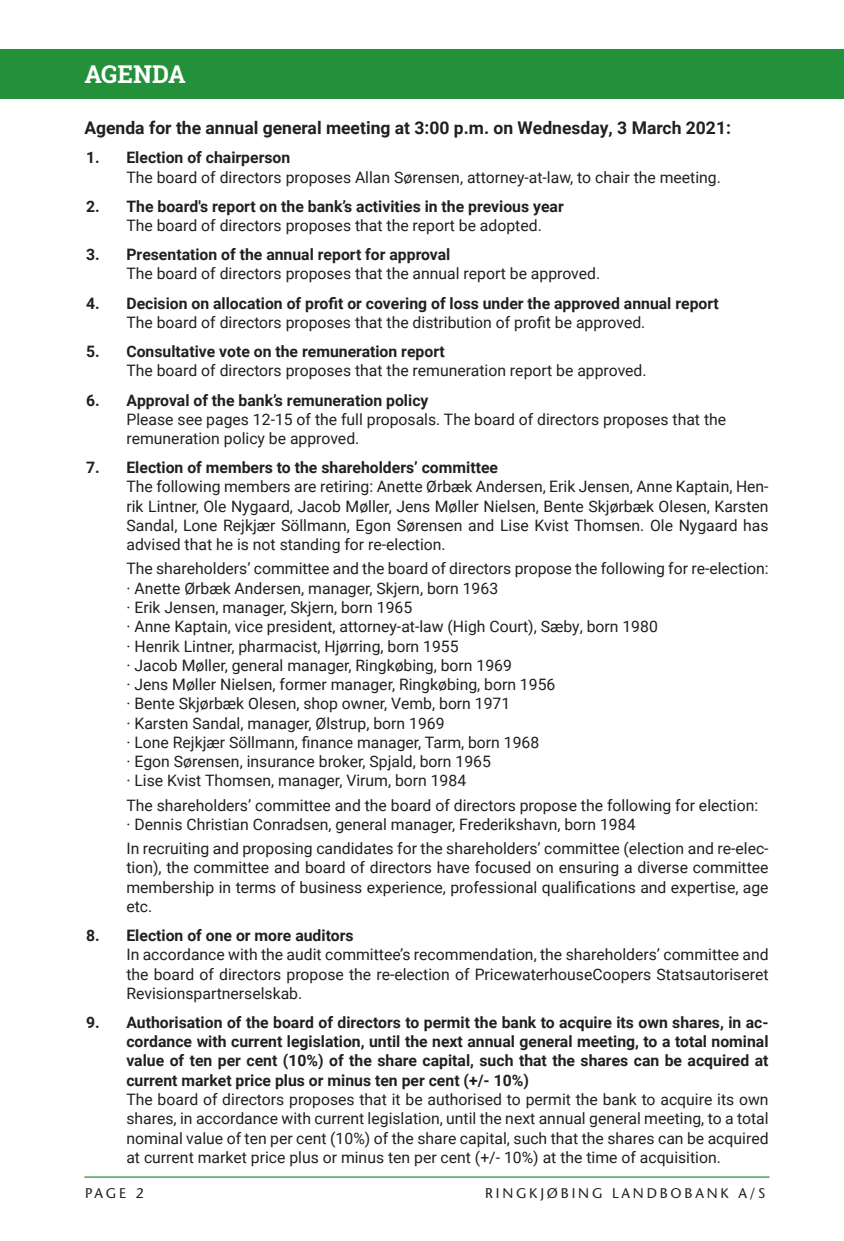
<style>
.page{position:relative;width:844px;height:1241px;background:#fff}
.page>*{position:absolute;margin:0;border:0;box-sizing:border-box;transform-origin:0 0}
.t1{font:700 24.5px "Roboto Slab";color:#fff}
.t2{font:700 17.5px "Roboto";color:#231f20}
.t3{font:15.75px/19.2px "Roboto";color:#231f20;text-align:justify}
.t4{font:700 15.75px/19.2px "Roboto";color:#231f20;text-align:justify}
.t5{font:500 14px "Stone Sans Std";letter-spacing:.2em;color:#231f20}
</style>
<div class="page">
<hr style="left:84px;top:1176px;width:685px;height:1px;background:#23913a">
<div style="left:0;top:50px;width:843px;height:49px;background:#23913a"></div>
<h1 class="t1" style="left:84px;top:57px;width:103px">AGENDA</h1>
<p class="t2" style="left:84px;top:116px;width:648px">Agenda for the annual general meeting at 3:00 p.m. on Wednesday, 3 March 2021:</p>
<p class="t4" style="left:86px;top:147px;width:205px">1. Election of chairperson</p>
<p class="t3" style="left:126px;top:167px;width:596px">The board of directors proposes Allan Sørensen, attorney-at-law, to chair the meeting.</p>
<p class="t4" style="left:86px;top:196px;width:479px">2. The board's report on the bank’s activities in the previous year</p>
<p class="t3" style="left:126px;top:215px;width:417px">The board of directors proposes that the report be adopted.</p>
<p class="t4" style="left:86px;top:244px;width:366px">3. Presentation of the annual report for approval</p>
<p class="t3" style="left:126px;top:263px;width:475px">The board of directors proposes that the annual report be approved.</p>
<p class="t4" style="left:86px;top:293px;width:634px">4. Decision on allocation of profit or covering of loss under the approved annual report</p>
<p class="t3" style="left:126px;top:312px;width:520px">The board of directors proposes that the distribution of profit be approved.</p>
<p class="t4" style="left:86px;top:341px;width:360px">5. Consultative vote on the remuneration report</p>
<p class="t3" style="left:126px;top:360px;width:521px">The board of directors proposes that the remuneration report be approved.</p>
<p class="t4" style="left:86px;top:389px;width:344px">6. Approval of the bank’s remuneration policy</p>
<p class="t3" style="left:126px;top:409px;width:601px">Please see pages 12-15 of the full proposals. The board of directors proposes that the remuneration policy be approved.</p>
<p class="t4" style="left:86px;top:457px;width:413px">7. Election of members to the shareholders’ committee</p>
<p class="t3" style="left:126px;top:476px;width:643px">The following members are retiring: Anette Ørbæk Andersen, Erik Jensen, Anne Kaptain, Hen&shy;rik Lintner, Ole Nygaard, Jacob Møller, Jens Møller Nielsen, Bente Skjørbæk Olesen, Karsten Sandal, Lone Rejkjær Söllmann, Egon Sørensen and Lise Kvist Thomsen. Ole Nygaard has advised that he is not standing for re-election.</p>
<p class="t3" style="left:126px;top:558px;width:643px;text-align:left">The shareholders’ committee and the board of directors propose the following for re-election: · Anette Ørbæk Andersen, manager, Skjern, born 1963<br>· Erik Jensen, manager, Skjern, born 1965<br>· Anne Kaptain, vice president, attorney-at-law (High Court), Sæby, born 1980<br>· Henrik Lintner, pharmacist, Hjørring, born 1955<br>· Jacob Møller, general manager, Ringkøbing, born 1969<br>· Jens Møller Nielsen, former manager, Ringkøbing, born 1956<br>· Bente Skjørbæk Olesen, shop owner, Vemb, born 1971<br>· Karsten Sandal, manager, Ølstrup, born 1969<br>· Lone Rejkjær Söllmann, finance manager, Tarm, born 1968<br>· Egon Sørensen, insurance broker, Spjald, born 1965<br>· Lise Kvist Thomsen, manager, Virum, born 1984</p>
<p class="t3" style="left:126px;top:794px;width:633px">The shareholders’ committee and the board of directors propose the following for election: · Dennis Christian Conradsen, general manager, Frederikshavn, born 1984</p>
<p class="t3" style="left:126px;top:838px;width:643px">In recruiting and proposing candidates for the shareholders’ committee (election and re-elec&shy;tion), the committee and board of directors have focused on ensuring a diverse committee membership in terms of business experience, professional qualifications and expertise, age etc.</p>
<p class="t4" style="left:86px;top:925px;width:269px">8. Election of one or more auditors</p>
<p class="t3" style="left:126px;top:944px;width:643px">In accordance with the audit committee’s recommendation, the shareholders’ committee and the board of directors propose the re-election of PricewaterhouseCoopers Statsautoriseret Revisionspartnerselskab.</p>
<p class="t4" style="left:126px;top:1011px;width:643px;text-indent:-40px">9. Authorisation of the board of directors to permit the bank to acquire its own shares, in ac&shy;cordance with current legislation, until the next annual general meeting, to a total nominal value of ten per cent (10%) of the share capital, such that the shares can be acquired at current market price plus or minus ten per cent (+/- 10%)</p>
<p class="t3" style="left:126px;top:1088px;width:643px">The board of directors proposes that it be authorised to permit the bank to acquire its own shares, in accordance with current legislation, until the next annual general meeting, to a total nominal value of ten per cent (10%) of the share capital, such that the shares can be acquired at current market price plus or minus ten per cent (+/- 10%) at the time of acquisition.</p>
<p class="t5" style="left:85px;top:1184px;width:60px">PAGE 2</p>
<p class="t5" style="left:485px;top:1184px;width:281px">RINGKJØBING LANDBOBANK A/S</p>
</div>
